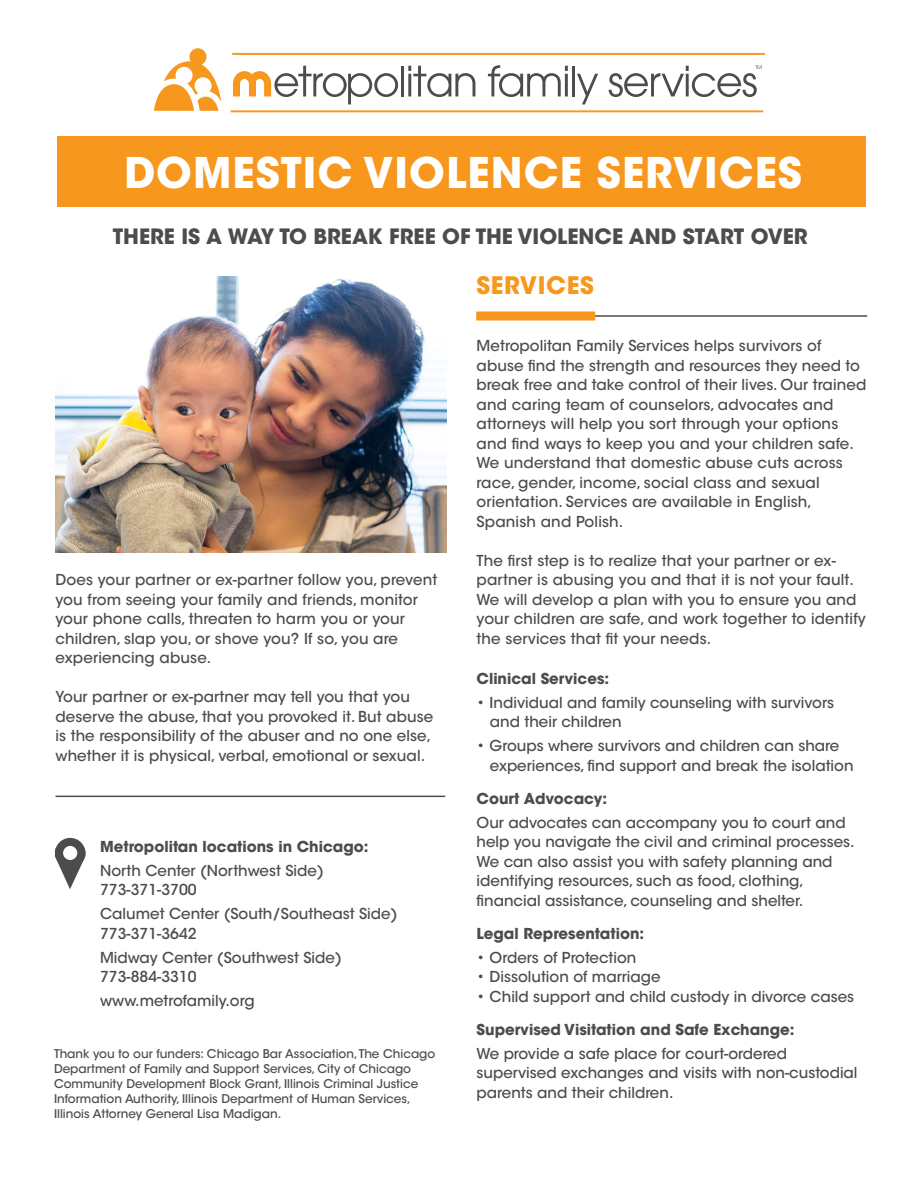
<style>
.page{position:relative;width:918px;height:1188px;background:#fff}
.page>*{position:absolute;margin:0;border:0;box-sizing:border-box;transform-origin:0 0}
.t1{font:700 42px "ITC Avant Garde Std";letter-spacing:.025em;color:#fff}
.t2{font:700 24px "ITC Avant Garde Std";letter-spacing:.025em;color:#f7971d}
.t3{font:700 21px "ITC Avant Garde Std";color:#4b4c4d}
.t4{font:500 15px/19.5px "ITC Avant Garde Std";color:#4b4c4d}
.t5{font:700 15px "ITC Avant Garde Std";color:#4b4c4d}
.t6{font:500 12px/15px "ITC Avant Garde Std";color:#4b4c4d}
</style>
<div class="page">
<hr style="left:401px;top:66px;width:3px;height:30px;background:#4b4c4d">
<svg style="left:408px;top:66px;width:67px;height:31px"></svg>
<svg style="left:488px;top:65px;width:80px;height:32px"></svg>
<hr style="left:565px;top:74px;width:3px;height:22px;background:#4b4c4d">
<hr style="left:572px;top:66px;width:3px;height:30px;background:#4b4c4d">
<svg style="left:577px;top:74px;width:21px;height:30px"></svg>
<svg style="left:233px;top:66px;width:165px;height:38px"></svg>
<svg style="left:609px;top:65px;width:153px;height:32px"></svg>
<svg style="left:154px;top:48px;width:67px;height:63px"></svg>
<hr style="left:232px;top:53px;width:533px;height:2px;background:#f7971d">
<hr style="left:231px;top:110px;width:532px;height:2px;background:#f7971d">
<hr style="left:478px;top:315px;width:389px;height:2px;background:#4b4c4d">
<div style="left:476px;top:312px;width:119px;height:9px;background:#f7971d"></div>
<div style="left:57px;top:137px;width:808px;height:70px;background:#f7971d"></div>
<div style="left:55px;top:838px;width:30px;height:30px;background:#4b4c4d;border-radius:50%"></div>
<svg style="left:55px;top:846px;width:31px;height:43px"></svg>
<div style="left:63px;top:846px;width:14px;height:14px;background:#fff;border-radius:50%"></div>
<hr style="left:56px;top:796px;width:389px;height:1px;background:#4b4c4d">
<img style="left:56px;top:277px;width:390px;height:276px">
<p class="t1" style="left:124px;top:145px;width:680px">DOMESTIC VIOLENCE SERVICES</p>
<p class="t3" style="left:113px;top:223px;width:696px">THERE IS A WAY TO BREAK FREE OF THE VIOLENCE AND START OVER</p>
<p class="t4" style="left:56px;top:570px;width:383px">Does your partner or ex-partner follow you, prevent you from seeing your family and friends, monitor your phone calls, threaten to harm you or your children, slap you, or shove you? If so, you are experiencing abuse.</p>
<p class="t4" style="left:56px;top:687px;width:379px">Your partner or ex-partner may tell you that you deserve the abuse, that you provoked it. But abuse is the responsibility of the abuser and no one else, whether it is physical, verbal, emotional or sexual.</p>
<p class="t5" style="left:100px;top:837px;width:270px">Metropolitan locations in Chicago:</p>
<p class="t4" style="left:100px;top:861px;width:225px">North Center (Northwest Side)</p>
<p class="t4" style="left:100px;top:880px;width:98px">773-371-3700</p>
<p class="t4" style="left:100px;top:904px;width:299px">Calumet Center (South/Southeast Side)</p>
<p class="t4" style="left:100px;top:924px;width:98px">773-371-3642</p>
<p class="t4" style="left:100px;top:948px;width:243px">Midway Center (Southwest Side)</p>
<p class="t4" style="left:100px;top:967px;width:98px">773-884-3310</p>
<p class="t4" style="left:100px;top:991px;width:156px">www.metrofamily.org</p>
<p class="t6" style="left:54px;top:1046px;width:383px">Thank you to our funders: Chicago Bar Association, The Chicago<br>Department of Family and Support Services, City of Chicago<br>Community Development Block Grant, Illinois Criminal Justice</p>
<p class="t6" style="left:54px;top:1091px;width:358px">Information Authority, Illinois Department of Human Services,<br>Illinois Attorney General Lisa Madigan.</p>
<p class="t2" style="left:477px;top:270px;width:119px">SERVICES</p>
<p class="t4" style="left:477px;top:336px;width:391px">Metropolitan Family Services helps survivors of abuse find the strength and resources they need to break free and take control of their lives. Our trained and caring team of counselors, advocates and attorneys will help you sort through your options and find ways to keep you and your children safe.<br>We understand that domestic abuse cuts across race, gender, income, social class and sexual orientation. Services are available in English, Spanish and Polish.</p>
<p class="t4" style="left:477px;top:551px;width:391px">The first step is to realize that your partner or ex&shy;partner is abusing you and that it is not your fault.<br>We will develop a plan with you to ensure you and your children are safe, and work together to identify the services that fit your needs.</p>
<p class="t5" style="left:477px;top:668px;width:134px">Clinical Services:</p>
<p class="t4" style="left:477px;top:692px;width:359px">• Individual and family counseling with survivors</p>
<p class="t4" style="left:490px;top:712px;width:133px">and their children</p>
<p class="t4" style="left:490px;top:736px;width:365px;text-indent:-13px">• Groups where survivors and children can share experiences, find support and break the isolation</p>
<p class="t5" style="left:477px;top:788px;width:132px">Court Advocacy:</p>
<p class="t4" style="left:477px;top:812px;width:380px">Our advocates can accompany you to court and help you navigate the civil and criminal processes.<br>We can also assist you with safety planning and identifying resources, such as food, clothing, financial assistance, counseling and shelter.</p>
<p class="t5" style="left:477px;top:923px;width:169px">Legal Representation:</p>
<p class="t4" style="left:477px;top:947px;width:161px">• Orders of Protection</p>
<p class="t4" style="left:477px;top:967px;width:186px">• Dissolution of marriage</p>
<p class="t4" style="left:477px;top:986px;width:379px">• Child support and child custody in divorce cases</p>
<p class="t5" style="left:477px;top:1019px;width:319px">Supervised Visitation and Safe Exchange:</p>
<p class="t4" style="left:477px;top:1043px;width:382px">We provide a safe place for court-ordered supervised exchanges and visits with non-custodial parents and their children.</p>
</div>
